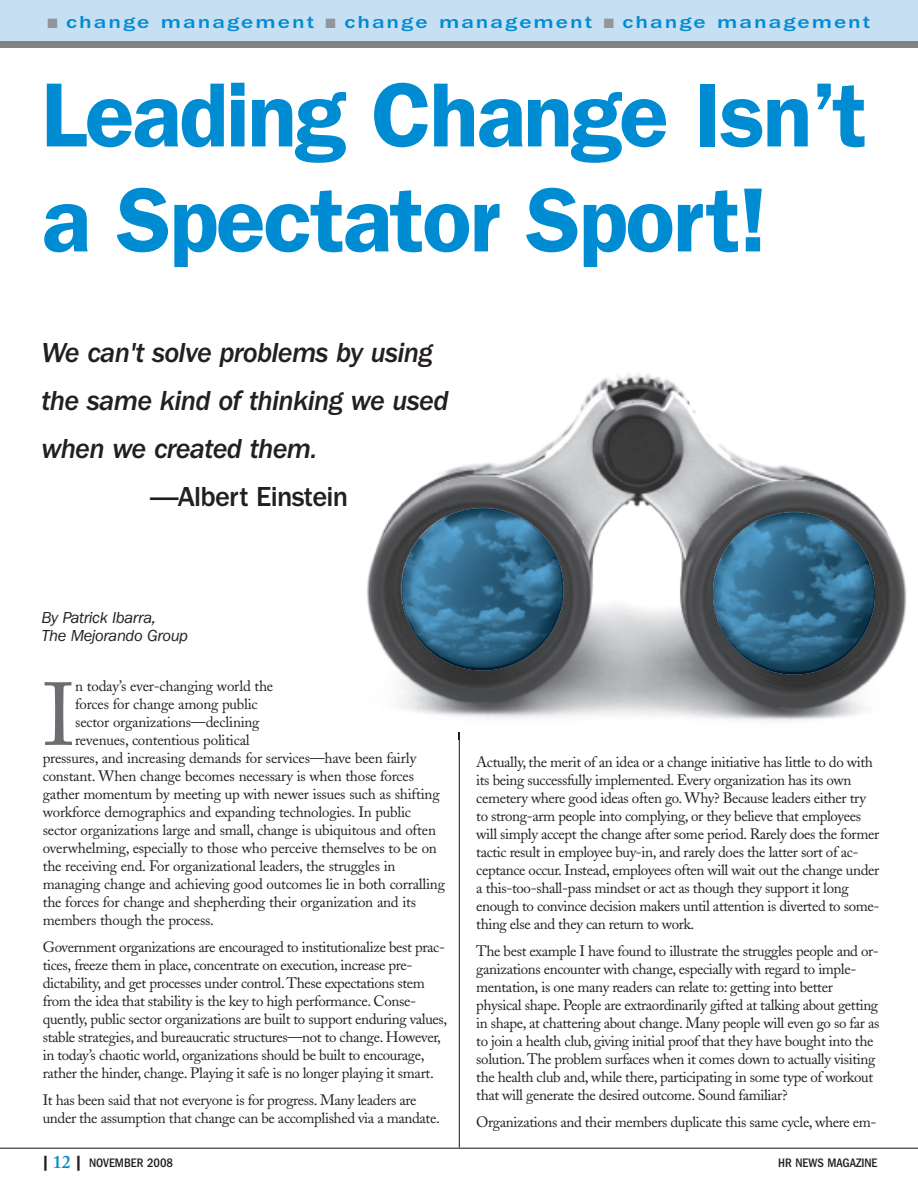
<style>
.page{position:relative;width:918px;height:1188px;background:#fff}
.page>*{position:absolute;margin:0;border:0;box-sizing:border-box;transform-origin:0 0}
.t1{font:600 91.5px/105px "Franklin Gothic";letter-spacing:-.025em;color:#008cd2}
.t2{font:88.2px "Adobe Caslon";color:#6c6d70}
.t3{font:italic 500 28.5px/48px "Franklin Gothic";letter-spacing:-.025em;color:#231f20}
.t4{font:500 28.5px "Franklin Gothic";letter-spacing:-.025em;color:#231f20}
.t5{font:500 18px "Franklin Gothic";letter-spacing:.085em;color:#008cd2;scale:1.3 1}
.t6{font:italic 16.5px/18px "Franklin Gothic";letter-spacing:-.025em;color:#231f20}
.t7{font:15px/18px "Adobe Caslon";letter-spacing:-.025em;color:#231f20}
.t8{font:500 condensed 12.75px "Franklin Gothic";color:#231f20}
.s1{color:#939598}
.s2{font-weight:600;font-size:15px}
.s3{font-family:"Adobe Caslon";font-weight:600;font-stretch:normal;font-size:18px;color:#008cd2}
</style>
<div class="page">
<hr style="left:0;top:1148px;width:918px;height:1px;background:#231f20">
<hr style="left:459px;top:732px;width:1px;height:415px;background:#231f20">
<div style="left:0;top:0;width:918px;height:43px;background:#c7dff3"></div>
<div style="left:0;top:41px;width:918px;height:6px;background:#808285"></div>
<img style="left:367px;top:373px;width:540px;height:367px">
<img style="left:402px;top:508px;width:162px;height:163px">
<img style="left:713px;top:512px;width:162px;height:163px">
<p class="t5" style="left:47px;top:16px;width:635px"><span class="s1">■</span> change management <span class="s1">■</span> change management <span class="s1">■</span> change management</p>
<h1 class="t1" style="left:41px;top:70px;width:827px">Leading Change Isn’t a Spectator Sport!</h1>
<h3 class="t3" style="left:41px;top:331px;width:409px">We can't solve problems by using the same kind of thinking we used when we created them.</h3>
<h3 class="t4" style="left:150px;top:487px;width:200px">—Albert Einstein</h3>
<p class="t6" style="left:41px;top:610px;width:148px">By Patrick Ibarra,<br>The Mejorando Group</p>
<h2 class="t2" style="left:43px;top:682px;width:34px">I</h2>
<p class="t7" style="left:75px;top:679px;width:200px">n today’s ever-changing world the</p>
<p class="t7" style="left:75px;top:697px;width:184px">forces for change among public</p>
<p class="t7" style="left:75px;top:715px;width:186px">sector organizations—declining</p>
<p class="t7" style="left:75px;top:733px;width:176px">revenues, contentious political</p>
<p class="t7" style="left:43px;top:751px;width:375px">pressures, and increasing demands for services—have been fairly</p>
<p class="t7" style="left:43px;top:769px;width:373px">constant. When change becomes necessary is when those forces</p>
<p class="t7" style="left:43px;top:787px;width:398px">gather momentum by meeting up with newer issues such as shifting</p>
<p class="t7" style="left:43px;top:805px;width:370px">workforce demographics and expanding technologies. In public</p>
<p class="t7" style="left:43px;top:823px;width:395px">sector organizations large and small, change is ubiquitous and often</p>
<p class="t7" style="left:43px;top:841px;width:396px">overwhelming, especially to those who perceive themselves to be on</p>
<p class="t7" style="left:43px;top:859px;width:354px">the receiving end. For organizational leaders, the struggles in</p>
<p class="t7" style="left:43px;top:877px;width:404px">managing change and achieving good outcomes lie in both corralling</p>
<p class="t7" style="left:43px;top:895px;width:375px">the forces for change and shepherding their organization and its</p>
<p class="t7" style="left:43px;top:913px;width:173px">members though the process.</p>
<p class="t7" style="left:43px;top:939px;width:406px">Government organizations are encouraged to institutionalize best prac&shy;tices, freeze them in place, concentrate on execution, increase pre&shy;dictability, and get processes under control.These expectations stem from the idea that stability is the key to high performance. Conse&shy;quently, public sector organizations are built to support enduring values, stable strategies, and bureaucratic structures—not to change. However, in today’s chaotic world, organizations should be built to encourage, rather the hinder, change. Playing it safe is no longer playing it smart.</p>
<p class="t7" style="left:43px;top:1092px;width:399px">It has been said that not everyone is for progress. Many leaders are under the assumption that change can be accomplished via a mandate.</p>
<p class="t7" style="left:476px;top:755px;width:405px">Actually, the merit of an idea or a change initiative has little to do with its being successfully implemented. Every organization has its own cemetery where good ideas often go. Why? Because leaders either try to strong-arm people into complying, or they believe that employees will simply accept the change after some period. Rarely does the former tactic result in employee buy-in, and rarely does the latter sort of ac&shy;ceptance occur. Instead, employees often will wait out the change under a this-too-shall-pass mindset or act as though they support it long enough to convince decision makers until attention is diverted to some&shy;thing else and they can return to work.</p>
<p class="t7" style="left:476px;top:944px;width:405px">The best example I have found to illustrate the struggles people and or&shy;ganizations encounter with change, especially with regard to imple&shy;mentation, is one many readers can relate to: getting into better physical shape. People are extraordinarily gifted at talking about getting in shape, at chattering about change. Many people will even go so far as to join a health club, giving initial proof that they have bought into the solution.The problem surfaces when it comes down to actually visiting the health club and, while there, participating in some type of workout that will generate the desired outcome. Sound familiar?</p>
<p class="t7" style="left:476px;top:1115px;width:402px">Organizations and their members duplicate this same cycle, where em-</p>
<p class="t8" style="left:42px;top:1159px;width:133px"><span class="s2">|</span> <span class="s3">12</span> <span class="s2">|</span> NOVEMBER 2008</p>
<p class="t8" style="left:778px;top:1158px;width:101px">HR NEWS MAGAZINE</p>
</div>
